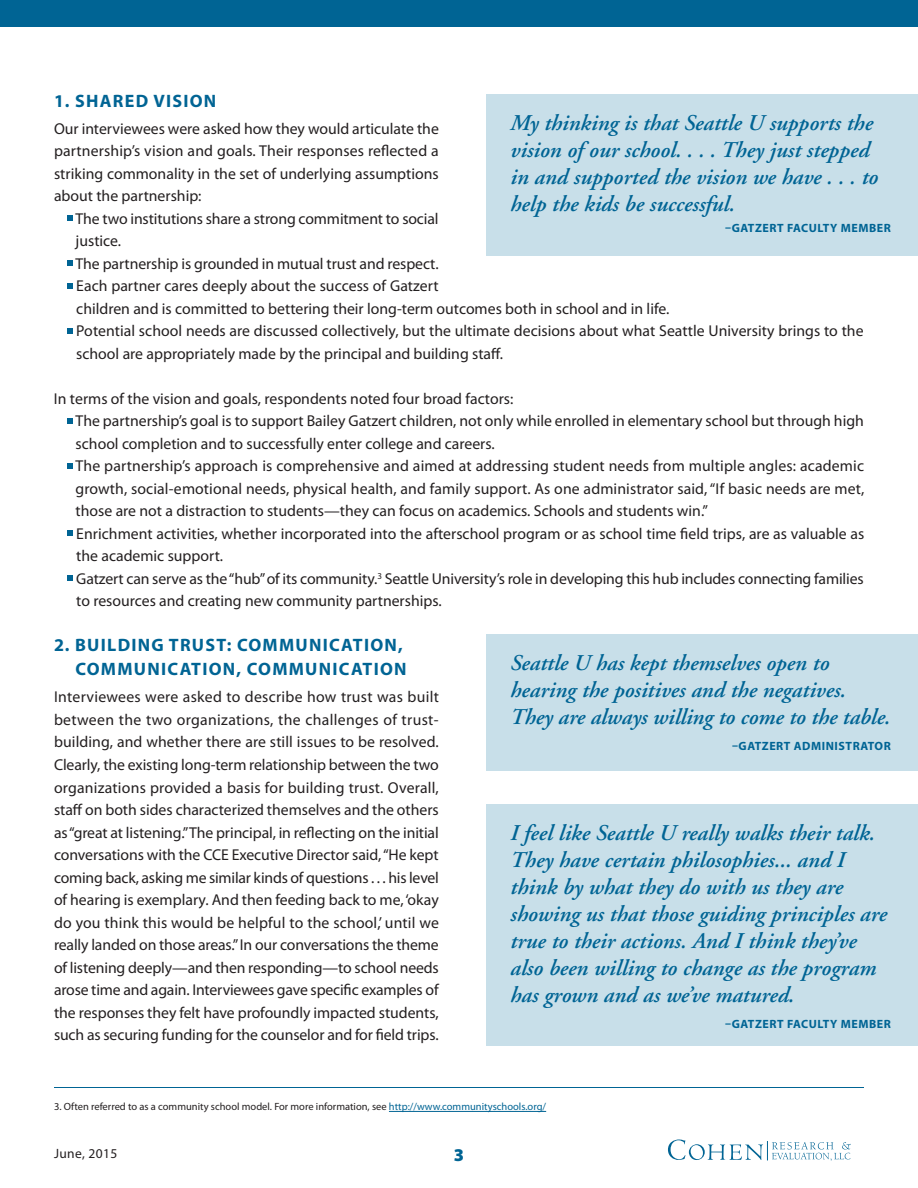
<style>
.page{position:relative;width:918px;height:1188px;background:#fff}
.page>*{position:absolute;margin:0;border:0;box-sizing:border-box;transform-origin:0 0}
.t1{font:italic 600 22.5px/27px "Adobe Garamond";color:#006494}
.t2{font:700 18px/24px "Myriad Pro";letter-spacing:.07em;color:#006494;text-align:right}
.t3{font:900 18px "Myriad Pro";color:#006494}
.t4{font:15.75px/22.5px "Myriad Pro";color:#231f20;text-align:justify}
.t5{font:13.5px "Myriad Pro";letter-spacing:.03em;color:#231f20}
.t6{font:700 12px "Myriad Pro";letter-spacing:.045em;color:#006494}
.t7{font:10.5px "Myriad Pro";color:#231f20}
.s1{color:#006494}
</style>
<div class="page">
<svg style="left:668px;top:1139px;width:183px;height:22px"></svg>
<div style="left:0;top:0;width:918px;height:27px;background:#006494"></div>
<div style="left:486px;top:94px;width:432px;height:162px;background:#c8dfe9"></div>
<div style="left:486px;top:634px;width:432px;height:137px;background:#c8dfe9"></div>
<div style="left:486px;top:804px;width:432px;height:242px;background:#c8dfe9"></div>
<hr style="left:389px;top:1111px;width:157px;height:1px;background:#006494">
<hr style="left:54px;top:1087px;width:810px;height:1px;background:#006494">
<svg style="left:68px;top:575px;width:5px;height:6px"></svg>
<svg style="left:68px;top:530px;width:5px;height:6px"></svg>
<svg style="left:68px;top:463px;width:5px;height:5px"></svg>
<svg style="left:68px;top:418px;width:5px;height:5px"></svg>
<svg style="left:68px;top:328px;width:5px;height:5px"></svg>
<svg style="left:68px;top:283px;width:5px;height:5px"></svg>
<svg style="left:68px;top:260px;width:5px;height:6px"></svg>
<svg style="left:68px;top:215px;width:5px;height:6px"></svg>
<h4 class="t2" style="left:54px;top:88px;width:164px">1. SHARED VISION</h4>
<p class="t4" style="left:54px;top:117px;width:386px">Our interviewees were asked how they would articulate the partnership’s vision and goals. Their responses reflected a striking commonality in the set of underlying assumptions about the partnership:</p>
<p class="t4" style="left:76px;top:207px;width:364px">The two institutions share a strong commitment to social</p>
<p class="t4" style="left:76px;top:229px;width:47px">justice.</p>
<p class="t4" style="left:76px;top:252px;width:364px">The partnership is grounded in mutual trust and respect.</p>
<p class="t4" style="left:76px;top:274px;width:364px">Each partner cares deeply about the success of Gatzert</p>
<p class="t4" style="left:76px;top:297px;width:789px;text-align:left">children and is committed to bettering their long-term outcomes both in school and in life.<br>Potential school needs are discussed collectively, but the ultimate decisions about what Seattle University brings to the school are appropriately made by the principal and building staff.</p>
<h3 class="t1" style="left:510px;top:110px;width:369px">My thinking is that Seattle U supports the vision of our school. . . . They just stepped in and supported the vision we have . . . to help the kids be successful.</h3>
<p class="t6" style="left:725px;top:220px;width:167px">–GATZERT FACULTY MEMBER</p>
<p class="t4" style="left:76px;top:387px;width:790px;text-align:left;text-indent:-22px">In terms of the vision and goals, respondents noted four broad factors:<br>The partnership’s goal is to support Bailey Gatzert children, not only while enrolled in elementary school but through high school completion and to successfully enter college and careers.<br>The partnership’s approach is comprehensive and aimed at addressing student needs from multiple angles: academic growth, social-emotional needs, physical health, and family support. As one administrator said, “If basic needs are met, those are not a distraction to students—they can focus on academics. Schools and students win.”<br>Enrichment activities, whether incorporated into the afterschool program or as school time field trips, are as valuable as the academic support.<br>Gatzert can serve as the “hub” of its community.<sup>3</sup> Seattle University’s role in developing this hub includes connecting families</p>
<p class="t4" style="left:76px;top:589px;width:367px">to resources and creating new community partnerships.</p>
<h4 class="t2" style="left:54px;top:633px;width:354px">2. BUILDING TRUST: COMMUNICATION,<br>COMMUNICATION, COMMUNICATION</h4>
<p class="t4" style="left:54px;top:686px;width:386px">Interviewees were asked to describe how trust was built between the two organizations, the challenges of trust&shy;building, and whether there are still issues to be resolved.<br>Clearly, the existing long-term relationship between the two organizations provided a basis for building trust. Overall, staff on both sides characterized themselves and the others as“great at listening.”The principal, in reflecting on the initial conversations with the CCE Executive Director said,“He kept coming back, asking me similar kinds of questions . . . his level of hearing is exemplary. And then feeding back to me, ‘okay do you think this would be helpful to the school,’ until we really landed on those areas.” In our conversations the theme of listening deeply—and then responding—to school needs arose time and again. Interviewees gave specific examples of the responses they felt have profoundly impacted students, such as securing funding for the counselor and for field trips.</p>
<h3 class="t1" style="left:510px;top:650px;width:382px">Seattle U has kept themselves open to hearing the positives and the negatives.<br>They are always willing to come to the table.</h3>
<p class="t6" style="left:732px;top:738px;width:160px">–GATZERT ADMINISTRATOR</p>
<h3 class="t1" style="left:510px;top:820px;width:378px">I feel like Seattle U really walks their talk.<br>They have certain philosophies... and I think by what they do with us they are showing us that those guiding principles are true to their actions. And I think they’ve also been willing to change as the program has grown and as we’ve matured.</h3>
<p class="t6" style="left:725px;top:1016px;width:167px">–GATZERT FACULTY MEMBER</p>
<p class="t7" style="left:54px;top:1100px;width:494px">3. Often referred to as a community school model. For more information, see <span class="s1">http://www.communityschools.org/</span></p>
<p class="t5" style="left:54px;top:1145px;width:65px">June, 2015</p>
<p class="t3" style="left:454px;top:1143px;width:12px">3</p>
</div>
